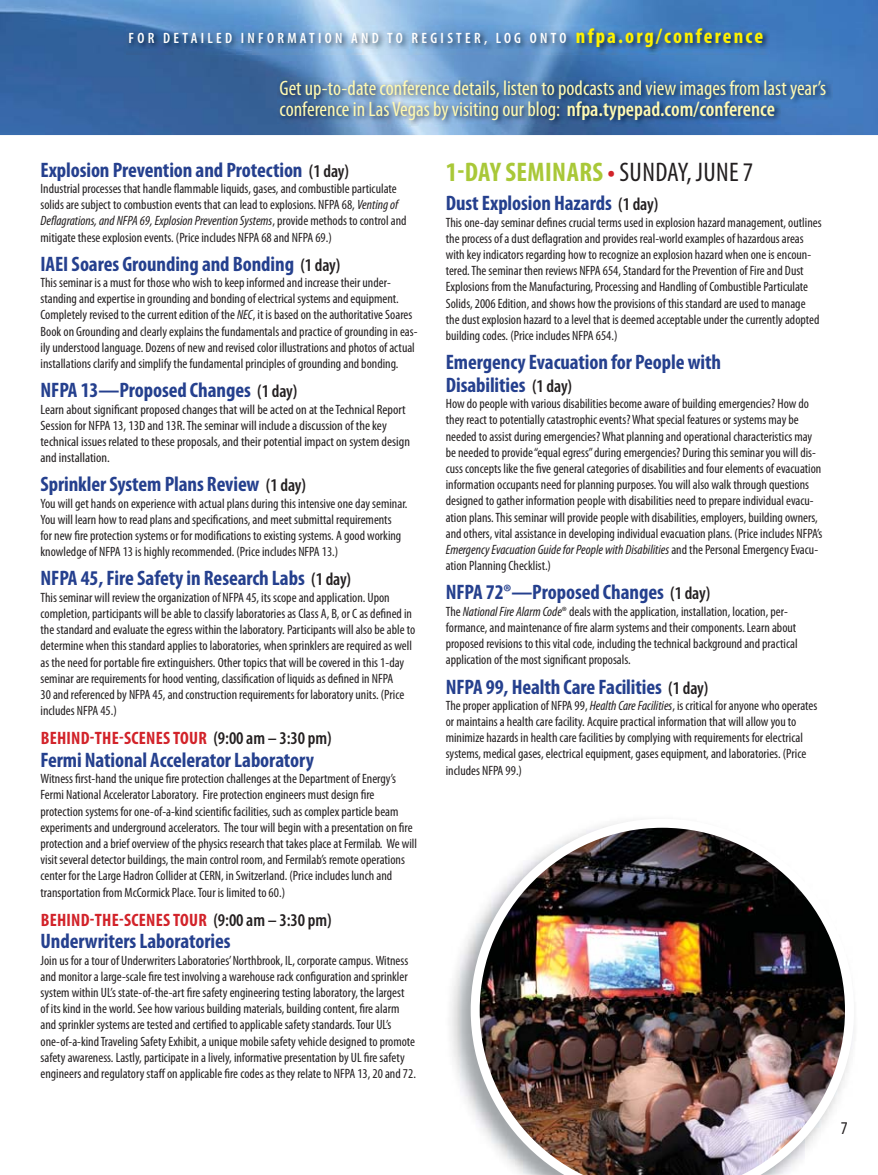
<style>
.page{position:relative;width:878px;height:1175px;background:#fff}
.page>*{position:absolute;margin:0;border:0;box-sizing:border-box;transform-origin:0 0}
.t1{font:700 condensed 27px "Myriad Pro";letter-spacing:.015em;color:#a9c838}
.t2{font:700 condensed 21px/22.5px "Myriad Pro";letter-spacing:-.005em;color:#25408e}
.t3{font:condensed 21px/21px "Myriad Pro";color:#fff9b2}
.t4{font:700 condensed 18px "Myriad Pro";letter-spacing:.015em;color:#d2232a}
.t5{font:condensed 18px "Myriad Pro";color:#231f20}
.t6{font:600 condensed 15px "Myriad Pro";letter-spacing:.22em;color:#fff}
.t7{font:condensed 13.5px/16.2px "Myriad Pro";color:#231f20}
.s1{font-weight:700;font-size:21px;color:#fff200}
.s2{font-weight:600}
.s3{font-weight:600;font-size:18px;color:#231f20}
.s4{font-style:italic}
.s5{font-weight:600;color:#231f20}
.s6{color:#d2232a}
.s7{font-weight:400;color:#231f20}
</style>
<div class="page">
<img style="left:0;top:0;width:878px;height:135px">
<img style="left:127px;top:26px;width:642px;height:28px">
<img style="left:523px;top:1174px;width:259px;height:1px">
<img style="left:470px;top:818px;width:384px;height:356px">
<img style="left:278px;top:77px;width:554px;height:49px">
<p class="t6" style="left:129px;top:32px;width:636px">FOR DETAILED INFORMATION AND TO REGISTER, LOG ONTO <span class="s1">nfpa.org/conference</span></p>
<h2 class="t3" style="left:279px;top:78px;width:548px">Get up-to-date conference details, listen to podcasts and view images from last year’s conference in Las Vegas by visiting our blog: <span class="s2">nfpa.typepad.com/conference</span></h2>
<h2 class="t2" style="left:40px;top:160px;width:310px">Explosion Prevention and Protection <span class="s3">(1 day)</span></h2>
<p class="t7" style="left:40px;top:181px;width:367px">Industrial processes that handle flammable liquids, gases, and combustible particulate solids are subject to combustion events that can lead to explosions. NFPA 68, <span class="s4">Venting of Deflagrations, and NFPA 69, Explosion Prevention Systems</span>, provide methods to control and mitigate these explosion events. (Price includes NFPA 68 and NFPA 69.)</p>
<h2 class="t2" style="left:40px;top:254px;width:301px">IAEI Soares Grounding and Bonding <span class="s3">(1 day)</span></h2>
<p class="t7" style="left:40px;top:275px;width:378px">This seminar is a must for those who wish to keep informed and increase their under&shy;standing and expertise in grounding and bonding of electrical systems and equipment.<br>Completely revised to the current edition of the <span class="s4">NEC</span>, it is based on the authoritative Soares Book on Grounding and clearly explains the fundamentals and practice of grounding in eas&shy;ily understood language. Dozens of new and revised color illustrations and photos of actual installations clarify and simplify the fundamental principles of grounding and bonding.</p>
<h2 class="t2" style="left:40px;top:380px;width:258px">NFPA 13—Proposed Changes <span class="s3">(1 day)</span></h2>
<p class="t7" style="left:40px;top:402px;width:371px">Learn about significant proposed changes that will be acted on at the Technical Report Session for NFPA 13, 13D and 13R. The seminar will include a discussion of the key technical issues related to these proposals, and their potential impact on system design and installation.</p>
<h2 class="t2" style="left:40px;top:474px;width:267px">Sprinkler System Plans Review <span class="s3">(1 day)</span></h2>
<p class="t7" style="left:40px;top:496px;width:368px">You will get hands on experience with actual plans during this intensive one day seminar.<br>You will learn how to read plans and specifications, and meet submittal requirements<br>for new fire protection systems or for modifications to existing systems. A good working knowledge of NFPA 13 is highly recommended. (Price includes NFPA 13.)</p>
<h2 class="t2" style="left:40px;top:568px;width:312px">NFPA 45, Fire Safety in Research Labs <span class="s3">(1 day)</span></h2>
<p class="t7" style="left:40px;top:590px;width:376px">This seminar will review the organization of NFPA 45, its scope and application. Upon completion, participants will be able to classify laboratories as Class A, B, or C as defined in the standard and evaluate the egress within the laboratory. Participants will also be able to determine when this standard applies to laboratories, when sprinklers are required as well as the need for portable fire extinguishers. Other topics that will be covered in this 1-day seminar are requirements for hood venting, classification of liquids as defined in NFPA<br>30 and referenced by NFPA 45, and construction requirements for laboratory units. (Price includes NFPA 45.)</p>
<h3 class="t4" style="left:41px;top:731px;width:292px">BEHIND-THE-SCENES TOUR <span class="s5">(9:00 am – 3:30 pm)</span></h3>
<h2 class="t2" style="left:40px;top:750px;width:275px">Fermi National Accelerator Laboratory</h2>
<p class="t7" style="left:40px;top:771px;width:378px">Witness first-hand the unique fire protection challenges at the Department of Energy’s Fermi National Accelerator Laboratory. Fire protection engineers must design fire protection systems for one-of-a-kind scientific facilities, such as complex particle beam experiments and underground accelerators. The tour will begin with a presentation on fire protection and a brief overview of the physics research that takes place at Fermilab. We will visit several detector buildings, the main control room, and Fermilab’s remote operations center for the Large Hadron Collider at CERN, in Switzerland. (Price includes lunch and transportation from McCormick Place. Tour is limited to 60.)</p>
<h3 class="t4" style="left:41px;top:913px;width:292px">BEHIND-THE-SCENES TOUR <span class="s5">(9:00 am – 3:30 pm)</span></h3>
<h2 class="t2" style="left:40px;top:931px;width:191px">Underwriters Laboratories</h2>
<p class="t7" style="left:40px;top:952px;width:377px">Join us for a tour of Underwriters Laboratories’ Northbrook, IL, corporate campus. Witness and monitor a large-scale fire test involving a warehouse rack configuration and sprinkler system within UL’s state-of-the-art fire safety engineering testing laboratory, the largest of its kind in the world. See how various building materials, building content, fire alarm and sprinkler systems are tested and certified to applicable safety standards. Tour UL’s one-of-a-kind Traveling Safety Exhibit, a unique mobile safety vehicle designed to promote safety awareness. Lastly, participate in a lively, informative presentation by UL fire safety engineers and regulatory staff on applicable fire codes as they relate to NFPA 13, 20 and 72.</p>
<h1 class="t1" style="left:446px;top:162px;width:309px">1-DAY SEMINARS<span class="s6">•</span><span class="s7">SUNDAY, JUNE 7</span></h1>
<h2 class="t2" style="left:446px;top:194px;width:214px">Dust Explosion Hazards <span class="s3">(1 day)</span></h2>
<p class="t7" style="left:446px;top:215px;width:377px">This one-day seminar defines crucial terms used in explosion hazard management, outlines the process of a dust deflagration and provides real-world examples of hazardous areas with key indicators regarding how to recognize an explosion hazard when one is encoun&shy;tered. The seminar then reviews NFPA 654, Standard for the Prevention of Fire and Dust Explosions from the Manufacturing, Processing and Handling of Combustible Particulate Solids, 2006 Edition, and shows how the provisions of this standard are used to manage the dust explosion hazard to a level that is deemed acceptable under the currently adopted building codes. (Price includes NFPA 654.)</p>
<h2 class="t2" style="left:446px;top:352px;width:277px">Emergency Evacuation for People with<br>Disabilities <span class="s3">(1 day)</span></h2>
<p class="t7" style="left:446px;top:396px;width:378px">How do people with various disabilities become aware of building emergencies? How do they react to potentially catastrophic events? What special features or systems may be needed to assist during emergencies? What planning and operational characteristics may be needed to provide “equal egress” during emergencies? During this seminar you will dis&shy;cuss concepts like the five general categories of disabilities and four elements of evacuation information occupants need for planning purposes. You will also walk through questions designed to gather information people with disabilities need to prepare individual evacu&shy;ation plans. This seminar will provide people with disabilities, employers, building owners, and others, vital assistance in developing individual evacuation plans. (Price includes NFPA’s <span class="s4">Emergency Evacuation Guide for People with Disabilities</span> and the Personal Emergency Evacu&shy;ation Planning Checklist.)</p>
<h2 class="t2" style="left:446px;top:582px;width:266px">NFPA 72®—Proposed Changes <span class="s3">(1 day)</span></h2>
<p class="t7" style="left:446px;top:604px;width:353px">The <span class="s4">National Fire Alarm Code</span>® deals with the application, installation, location, per&shy;formance, and maintenance of fire alarm systems and their components. Learn about proposed revisions to this vital code, including the technical background and practical application of the most significant proposals.</p>
<h2 class="t2" style="left:446px;top:676px;width:264px">NFPA 99, Health Care Facilities <span class="s3">(1 day)</span></h2>
<p class="t7" style="left:446px;top:698px;width:373px">The proper application of NFPA 99, <span class="s4">Health Care Facilities</span>, is critical for anyone who operates or maintains a health care facility. Acquire practical information that will allow you to minimize hazards in health care facilities by complying with requirements for electrical systems, medical gases, electrical equipment, gases equipment, and laboratories. (Price includes NFPA 99.)</p>
<h3 class="t5" style="left:840px;top:1121px;width:8px">7</h3>
</div>
